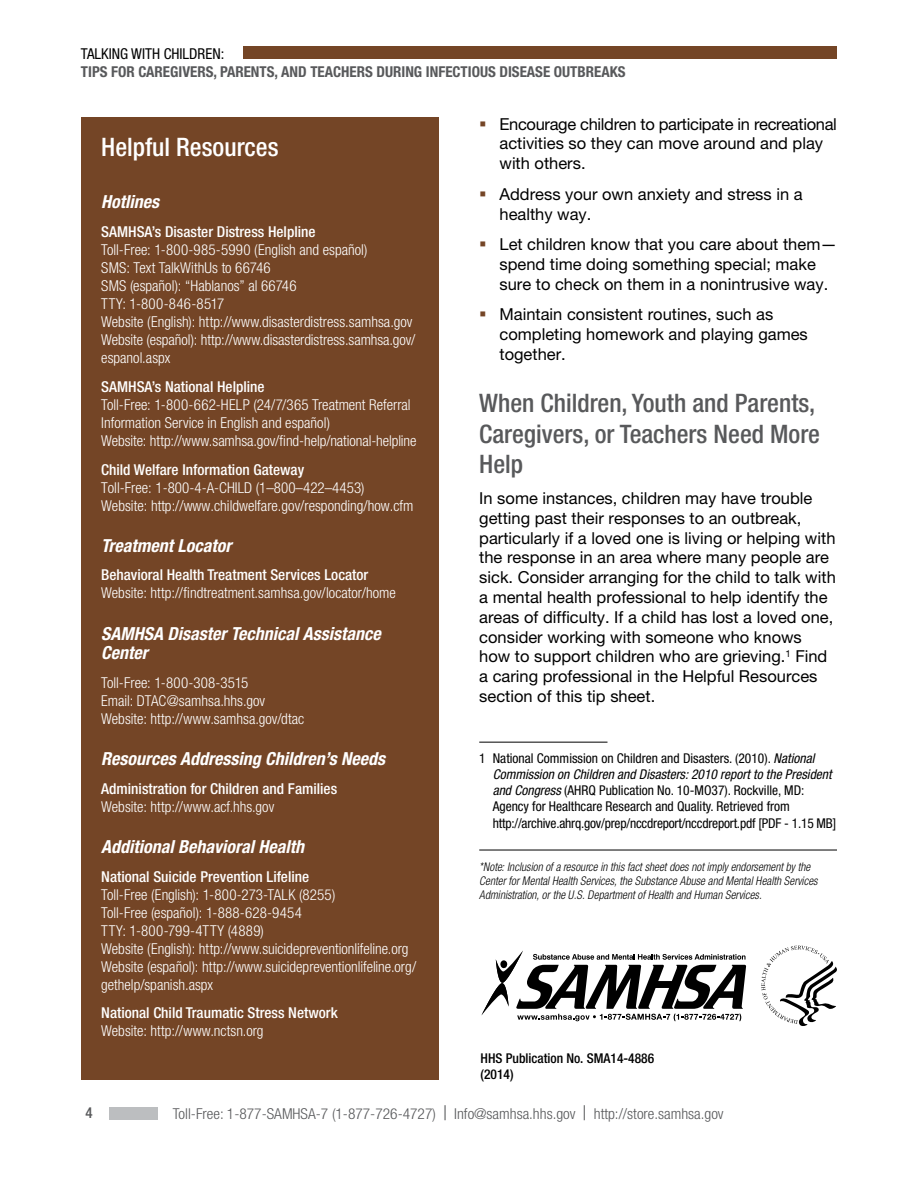
<style>
.page{position:relative;width:918px;height:1188px;background:#fff}
.page>*{position:absolute;margin:0;border:0;box-sizing:border-box;transform-origin:0 0}
.Heading_2{font:500 condensed 25.5px/30.6px "Helvetica Neue LT Pro";color:#58595b}
.Sidebar_Heading{font:500 condensed 25.5px "Helvetica Neue LT Pro";color:#fff}
.Sidebar_Subhead{font:italic 700 condensed 18px/19.5px "Helvetica Neue LT Pro";color:#fff}
.Body_Text{font:16.5px/19.8px "Helvetica Neue LT Pro";color:#000}
.Body_Text-2{font:16.5px/19.8px "Helvetica Neue LT Pro";letter-spacing:-.02em;color:#000}
.Sidebar_Light{font:300 condensed 15px/18px "Helvetica Neue LT Pro";color:#fff}
.Sidebar_new{font:500 condensed 15px "Helvetica Neue LT Pro";color:#fff}
.t1{font:300 condensed 15px "Helvetica Neue LT Pro";color:#58595b}
.t2{font:700 condensed 15px "Helvetica Neue LT Pro";color:#58595b}
.Sidebar_Light-2{font:300 condensed 15px "Helvetica Neue LT Pro";letter-spacing:.02em;color:#fff}
.t3{font:condensed 15px "Helvetica Neue LT Pro";color:#000}
.t4{font:500 condensed 15px "Helvetica Neue LT Pro";color:#58595b}
.footnote{font:condensed 13.5px/16.2px "Helvetica Neue LT Pro";color:#000}
.HHS_Publication_No{font:500 condensed 13.5px "Helvetica Neue LT Pro";color:#000}
.Body_Text-3{font:500 condensed 13.5px "Helvetica Neue LT Pro";color:#000}
.sidebar{font:italic 300 condensed 12px/14.4px "Helvetica Neue LT Pro";letter-spacing:.005em;color:#000;scale:.94 1}
.t5{font:10.05px "Times New Roman";color:#000}
.s1{font-weight:500}
.s2{font-style:italic}
.s3{font-weight:400;font-stretch:normal}
</style>
<div class="page">
<div style="left:109px;top:1108px;width:48px;height:12px;background:#bcbec0"></div>
<div style="left:243px;top:47px;width:594px;height:12px;background:#744526"></div>
<hr style="left:479px;top:742px;width:129px;height:1px;background:#000">
<div style="left:81px;top:118px;width:358px;height:962px;background:#744526"></div>
<svg style="left:481px;top:950px;width:265px;height:71px"></svg>
<svg style="left:761px;top:946px;width:76px;height:80px"></svg>
<hr style="left:479px;top:850px;width:358px;height:1px;background:#000">
<p class="t3" style="left:81px;top:45px;width:145px">TALKING WITH CHILDREN:</p>
<p class="t2" style="left:81px;top:63px;width:546px">TIPS FOR CAREGIVERS, PARENTS, AND TEACHERS DURING INFECTIOUS DISEASE OUTBREAKS</p>
<h1 class="Sidebar_Heading" style="left:101px;top:132px;width:179px">Helpful Resources</h1>
<h2 class="Sidebar_Subhead" style="left:101px;top:192px;width:59px">Hotlines</h2>
<p class="Sidebar_new" style="left:101px;top:223px;width:216px">SAMHSA’s Disaster Distress Helpline</p>
<p class="Sidebar_Light" style="left:101px;top:241px;width:268px">Toll-Free: 1-800-985-5990 (English and español)</p>
<p class="Sidebar_Light" style="left:101px;top:259px;width:171px">SMS: Text TalkWithUs to 66746</p>
<p class="Sidebar_Light" style="left:101px;top:277px;width:197px">SMS (español): “Hablanos” al 66746</p>
<p class="Sidebar_Light-2" style="left:101px;top:295px;width:125px">TTY: 1-800-846-8517</p>
<p class="Sidebar_Light" style="left:101px;top:313px;width:313px">Website (English): http://www.disasterdistress.samhsa.gov</p>
<p class="Sidebar_Light" style="left:101px;top:331px;width:316px">Website (español): http://www.disasterdistress.samhsa.gov/ espanol.aspx</p>
<p class="Sidebar_new" style="left:101px;top:378px;width:165px">SAMHSA’s National Helpline</p>
<p class="Sidebar_Light" style="left:101px;top:395px;width:311px">Toll-Free: 1-800-662-HELP (24/7/365 Treatment Referral<br>Information Service in English and español)</p>
<p class="Sidebar_Light" style="left:101px;top:431px;width:317px">Website: http://www.samhsa.gov/find-help/national-helpline</p>
<p class="Sidebar_Light" style="left:101px;top:460px;width:314px"><span class="s1">Child Welfare Information Gateway<br></span>Toll-Free: 1-800-4-A-CHILD (1–800–422–4453)<br>Website: http://www.childwelfare.gov/responding/how.cfm</p>
<h2 class="Sidebar_Subhead" style="left:101px;top:536px;width:132px">Treatment Locator</h2>
<p class="Sidebar_new" style="left:101px;top:566px;width:269px">Behavioral Health Treatment Services Locator</p>
<p class="Sidebar_Light" style="left:101px;top:584px;width:296px">Website: http://findtreatment.samhsa.gov/locator/home</p>
<h2 class="Sidebar_Subhead" style="left:101px;top:624px;width:281px">SAMHSA Disaster Technical Assistance<br>Center</h2>
<p class="Sidebar_Light" style="left:101px;top:673px;width:149px">Toll-Free: 1-800-308-3515</p>
<p class="Sidebar_Light" style="left:101px;top:691px;width:165px">Email: DTAC@samhsa.hhs.gov</p>
<p class="Sidebar_Light" style="left:101px;top:709px;width:205px">Website: http://www.samhsa.gov/dtac</p>
<h2 class="Sidebar_Subhead" style="left:101px;top:749px;width:285px">Resources Addressing Children’s Needs</h2>
<p class="Sidebar_new" style="left:101px;top:780px;width:238px">Administration for Children and Families</p>
<p class="Sidebar_Light" style="left:101px;top:797px;width:174px">Website: http://www.acf.hhs.gov</p>
<h2 class="Sidebar_Subhead" style="left:101px;top:837px;width:204px">Additional Behavioral Health</h2>
<p class="Sidebar_new" style="left:101px;top:867px;width:210px">National Suicide Prevention Lifeline</p>
<p class="Sidebar_Light" style="left:101px;top:885px;width:236px">Toll-Free (English): 1-800-273-TALK (8255)</p>
<p class="Sidebar_Light" style="left:101px;top:903px;width:202px">Toll-Free (español): 1-888-628-9454</p>
<p class="Sidebar_Light-2" style="left:101px;top:922px;width:164px">TTY: 1-800-799-4TTY (4889)</p>
<p class="Sidebar_Light" style="left:101px;top:939px;width:309px">Website (English): http://www.suicidepreventionlifeline.org</p>
<p class="Sidebar_Light" style="left:101px;top:957px;width:317px">Website (español): http://www.suicidepreventionlifeline.org/ gethelp/spanish.aspx</p>
<p class="Sidebar_new" style="left:101px;top:1004px;width:238px">National Child Traumatic Stress Network</p>
<p class="Sidebar_Light" style="left:101px;top:1022px;width:164px">Website: http://www.nctsn.org</p>
<p class="Body_Text-2" style="left:499px;top:114px;width:339px">Encourage children to participate in recreational activities so they can move around and play with others.</p>
<p class="Body_Text" style="left:499px;top:184px;width:305px">Address your own anxiety and stress in a healthy way.</p>
<p class="Body_Text" style="left:499px;top:234px;width:339px">Let children know that you care about them— spend time doing something special; make sure to check on them in a nonintrusive way.</p>
<p class="Body_Text" style="left:499px;top:304px;width:310px">Maintain consistent routines, such as completing homework and playing games together.</p>
<h2 class="Heading_2" style="left:479px;top:388px;width:342px">When Children, Youth and Parents,<br>Caregivers, or Teachers Need More<br>Help</h2>
<p class="Body_Text" style="left:479px;top:488px;width:358px">In some instances, children may have trouble getting past their responses to an outbreak, particularly if a loved one is living or helping with the response in an area where many people are sick. Consider arranging for the child to talk with a mental health professional to help identify the areas of difficulty. If a child has lost a loved one, consider working with someone who knows how to support children who are grieving.<sup>1</sup> Find a caring professional in the Helpful Resources section of this tip sheet.</p>
<p class="footnote" style="left:493px;top:750px;width:345px;text-indent:-13px">1 National Commission on Children and Disasters. (2010). <span class="s2">National Commission on Children and Disasters: 2010 report to the President and Congress</span> (AHRQ Publication No. 10-MO37). Rockville, MD:<br>Agency for Healthcare Research and Quality. Retrieved from http://archive.ahrq.gov/prep/nccdreport/nccdreport.pdf [PDF - 1.15 MB]</p>
<p class="sidebar" style="left:479px;top:860px;width:362px">*Note: Inclusion of a resource in this fact sheet does not imply endorsement by the<br>Center for Mental Health Services, the Substance Abuse and Mental Health Services<br>Administration, or the U.S. Department of Health and Human Services.</p>
<p class="HHS_Publication_No" style="left:481px;top:1050px;width:175px">HHS Publication No. SMA14-4886</p>
<p class="Body_Text-3" style="left:481px;top:1066px;width:34px">(2014)</p>
<p class="t5" style="left:817px;top:948px;width:4px">·</p>
<p class="t4" style="left:85px;top:1104px;width:9px">4</p>
<p class="t1" style="left:173px;top:1105px;width:552px">Toll-Free: 1-877-SAMHSA-7 (1-877-726-4727) <span class="s3">|</span> Info@samhsa.hhs.gov <span class="s3">|</span> http://store.samhsa.gov</p>
</div>
